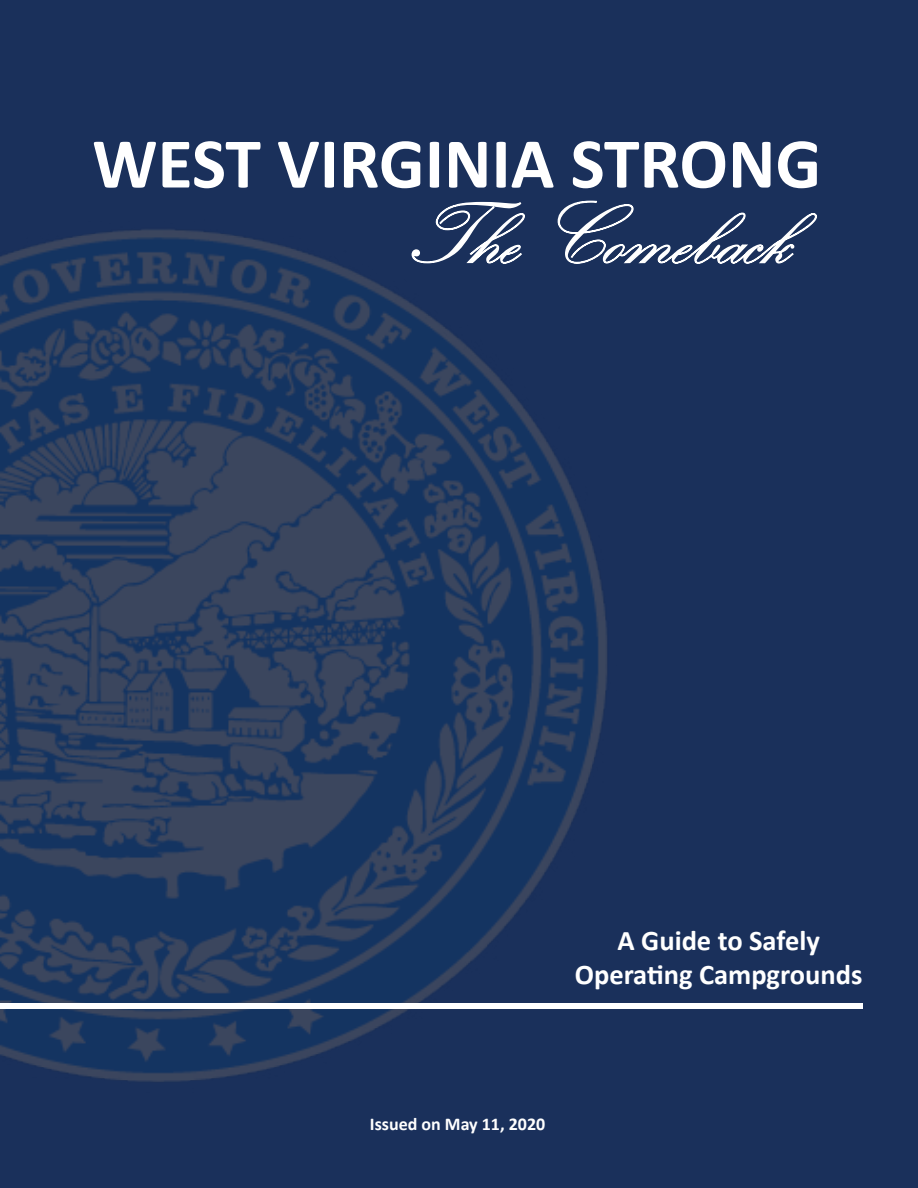
<style>
.page{position:relative;width:918px;height:1188px;background:#1a305b}
.page>*{position:absolute;margin:0;border:0;box-sizing:border-box;transform-origin:0 0}
.t1{font:90px "Kunstler Script";color:#fff}
.t2{font:700 72px "Calibri";color:#fff}
.t3{font:700 28.5px/34.2px "Calibri";color:#fff;text-align:center}
.t4{font:700 18px "Calibri";color:#fff}
</style>
<div class="page">
<svg style="left:722px;top:212px;width:95px;height:52px"></svg>
<img style="left:0;top:200px;width:722px;height:882px">
<div style="left:0;top:1003px;width:863px;height:6px;background:#fff"></div>
<h2 class="t2" style="left:92px;top:113px;width:731px">WEST VIRGINIA STRONG</h2>
<h1 class="t1" style="left:408px;top:188px;width:384px">The Comeback</h1>
<p class="t3" style="left:575px;top:923px;width:289px">A Guide to Safely<br>Operating Campgrounds</p>
<p class="t4" style="left:370px;top:1111px;width:177px">Issued on May 11, 2020</p>
</div>
